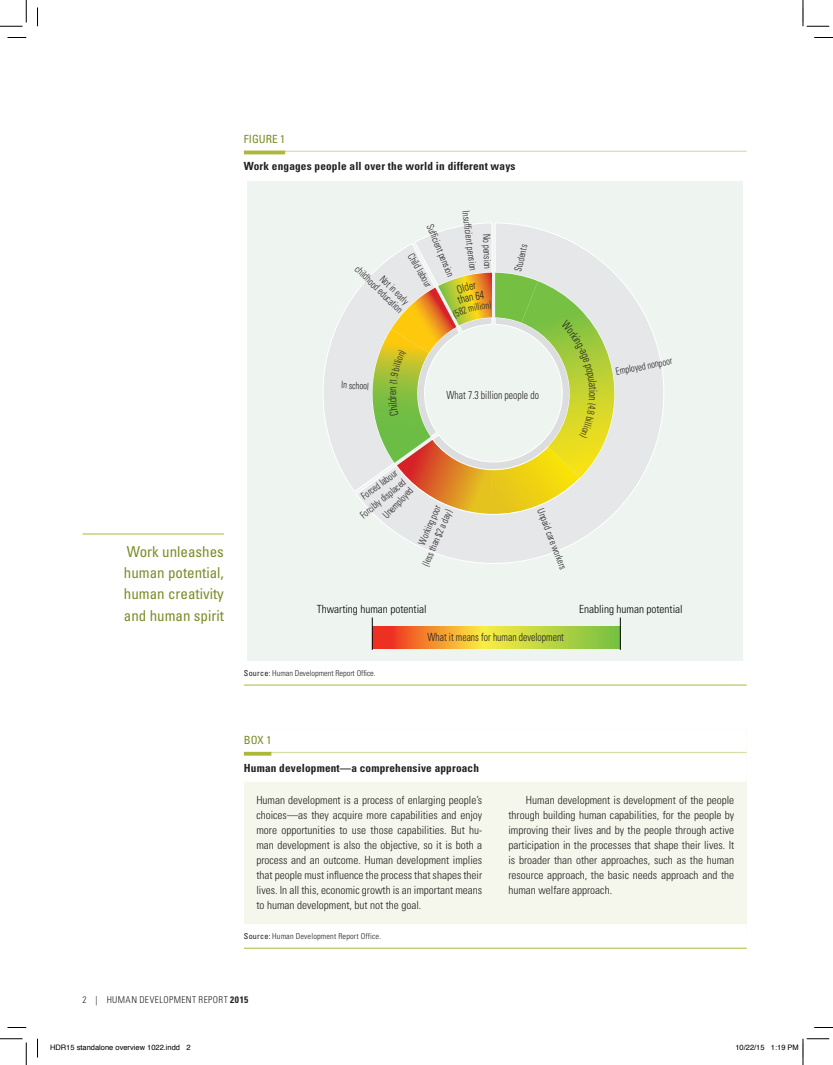
<style>
.page{position:relative;width:833px;height:1065px;background:#fff}
.page>*{position:absolute;margin:0;border:0;box-sizing:border-box;transform-origin:0 0}
.t1{font:condensed 15px/21.2px "Univers LT Std";color:#7c8b26;text-align:justify}
.t2{font:300 condensed 11.25px/15px "Univers LT Std";color:#231f20;text-align:justify}
.t3{font:700 condensed 11.25px "Univers LT Std";letter-spacing:.015em;color:#231f20}
.t4{font:300 condensed 11.25px "Univers LT Std";color:#231f20;scale:.86 1}
.t5{font:300 condensed 11.25px "Univers LT Std";color:#050504}
.t6{font:condensed 11.25px "Univers LT Std";color:#7c8b26}
.t7{font:300 condensed 10px/11.9px "Univers LT Std";color:#231f20;text-align:right;scale:.86 1}
.t8{font:300 condensed 9.38px "Univers LT Std";letter-spacing:.045em;color:#231f20}
.t9{font:300 condensed 8.12px "Univers LT Std";letter-spacing:.02em;color:#231f20}
.t10{font:300 condensed 8.12px "Univers LT Std";color:#231f20}
.t11{font:7.5px "Helvetica";color:#000}
.s1{font-weight:400}
.s2{font-weight:700}
</style>
<div class="page">
<div style="left:244px;top:729px;width:502px;height:210px;background:#f6f7ec"></div>
<div style="left:244px;top:728px;width:502px;height:31px;background:#fff"></div>
<hr style="left:244px;top:752px;width:502px;height:1px;background:#d9dea9">
<svg style="left:244px;top:752px;width:27px;height:4px"></svg>
<div style="left:244px;top:759px;width:502px;height:23px;background:#fff"></div>
<div style="left:244px;top:924px;width:502px;height:29px;background:#fff"></div>
<hr style="left:244px;top:948px;width:502px;height:1px;background:#aab938">
<hr style="left:244px;top:151px;width:502px;height:1px;background:#d9dea9">
<hr style="left:244px;top:151px;width:41px;height:3px;background:#aab938">
<hr style="left:244px;top:685px;width:502px;height:1px;background:#aab938">
<div style="left:248px;top:181px;width:494px;height:479px;background:#eef5f0"></div>
<svg style="left:376px;top:286px;width:288px;height:278px"></svg>
<svg style="left:373px;top:626px;width:247px;height:23px;background:#d2b039"></svg>
<hr style="left:620px;top:617px;width:1px;height:33px;background:#080605">
<hr style="left:372px;top:617px;width:1px;height:33px;background:#080605">
<hr style="left:82px;top:534px;width:142px;height:1px;background:#aab938">
<svg style="left:8px;top:37px;width:18px;height:1px"></svg>
<svg style="left:814px;top:37px;width:18px;height:1px"></svg>
<svg style="left:8px;top:1027px;width:18px;height:1px"></svg>
<svg style="left:814px;top:1027px;width:18px;height:1px"></svg>
<svg style="left:37px;top:8px;width:1px;height:18px"></svg>
<svg style="left:37px;top:1039px;width:1px;height:19px"></svg>
<svg style="left:0;top:0;width:27px;height:27px"></svg>
<svg style="left:0;top:1039px;width:27px;height:26px"></svg>
<svg style="left:802px;top:0;width:27px;height:27px"></svg>
<svg style="left:802px;top:1039px;width:27px;height:26px"></svg>
<svg style="left:323px;top:223px;width:303px;height:292px"></svg>
<p class="t6" style="left:244px;top:132px;width:43px">FIGURE 1</p>
<p class="t3" style="left:244px;top:159px;width:273px">Work engages people all over the world in different ways</p>
<p class="t7" style="left:435px;top:222px;width:66px;rotate:68deg">Suffi cient pension</p>
<p class="t7" style="left:416px;top:251px;width:45px;rotate:60deg">Child labour</p>
<p class="t7" style="left:361px;top:263px;width:74px;rotate:45deg">childhood education</p>
<p class="t7" style="left:386px;top:273px;width:44px;rotate:45deg">Not in early</p>
<p class="t7" style="left:472px;top:210px;width:72px;rotate:83deg">Insuffi cient pension</p>
<p class="t7" style="left:492px;top:233px;width:43px;rotate:88deg">No pension</p>
<p class="t7" style="left:512px;top:270px;width:34px;rotate:-77deg">Students</p>
<p class="t7" style="left:341px;top:379px;width:34px;rotate:3deg">In school</p>
<p class="t4" style="left:446px;top:388px;width:109px">What 7.3 billion people do</p>
<p class="t4" style="left:600px;top:392px;width:7px;rotate:90deg">o</p>
<p class="t7" style="left:614px;top:366px;width:68px;rotate:-11deg">Employed nonpoor</p>
<p class="t1" style="left:124px;top:541px;width:101px">Work unleashes human potential, human creativity and human spirit</p>
<p class="t7" style="left:359px;top:492px;width:50px;rotate:-36deg">Forced labour</p>
<p class="t7" style="left:357px;top:511px;width:66px;rotate:-39deg">Forcibly displaced</p>
<p class="t7" style="left:380px;top:512px;width:46px;rotate:-46deg">Unemployed</p>
<p class="t7" style="left:409px;top:559px;width:72px;rotate:-67deg">Working poor<br>(less than $2 a day)</p>
<p class="t7" style="left:546px;top:507px;width:76px;rotate:69deg">Unpaid care workers</p>
<p class="t5" style="left:317px;top:602px;width:111px">Thwarting human potential</p>
<p class="t5" style="left:579px;top:602px;width:105px">Enabling human potential</p>
<p class="t4" style="left:427px;top:630px;width:160px">What it means for human development</p>
<p class="t10" style="left:244px;top:668px;width:133px"><span class="s1">Source:</span> Human Development Report Office.</p>
<p class="t6" style="left:244px;top:733px;width:29px">BOX 1</p>
<p class="t3" style="left:244px;top:761px;width:237px">Human development—a comprehensive approach</p>
<p class="t2" style="left:256px;top:793px;width:227px">Human development is a process of enlarging people’s choices—as they acquire more capabilities and enjoy more opportunities to use those capabilities. But hu&shy;man development is also the objective, so it is both a process and an outcome. Human development implies that people must influence the process that shapes their lives. In all this, economic growth is an important means to human development, but not the goal.</p>
<p class="t2" style="left:508px;top:793px;width:227px;text-indent:18px">Human development is development of the people through building human capabilities, for the people by improving their lives and by the people through active participation in the processes that shape their lives. It is broader than other approaches, such as the human resource approach, the basic needs approach and the human welfare approach.</p>
<p class="t9" style="left:244px;top:931px;width:139px"><span class="s1">Source:</span> Human Development Report Office.</p>
<p class="t8" style="left:82px;top:994px;width:167px">2 | HUMAN DEVELOPMENT REPORT <span class="s2">2015</span></p>
<p class="t11" style="left:50px;top:1042px;width:142px">HDR15 standalone overview 1022.indd 2</p>
<p class="t11" style="left:735px;top:1042px;width:65px">10/22/15 1:19 PM</p>
</div>
